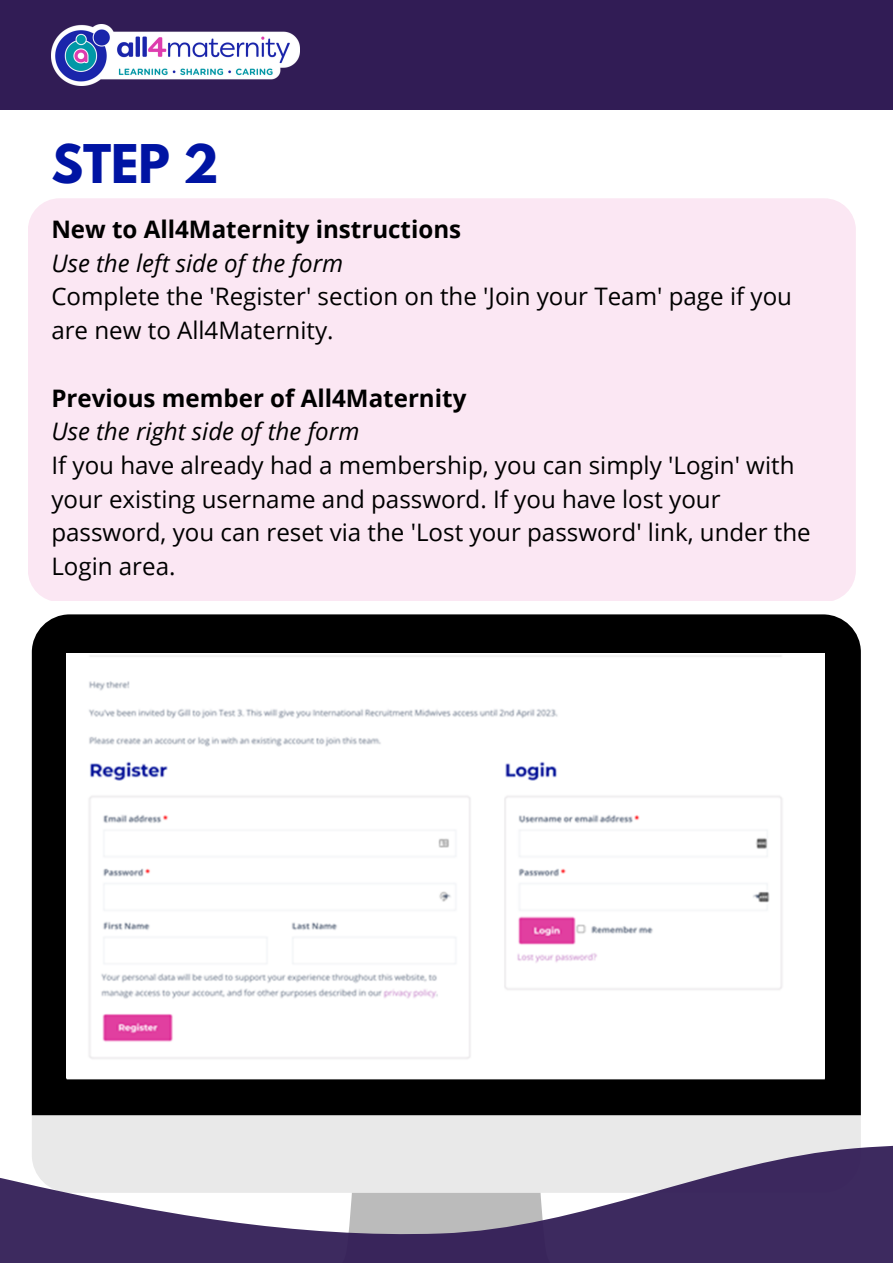
<style>
.page{position:relative;width:893px;height:1264px;background:#fff}
.page>*{position:absolute;margin:0;border:0;box-sizing:border-box;transform-origin:0 0}
.t1{font:700 47.25px "League Spartan";color:#0014a3}
.t2{font:24.15px/33.8px "Open Sans";color:#000}
.t3{font:700 24.15px "Open Sans";color:#000}
.t4{font:italic 24.15px "Open Sans";color:#000}
</style>
<div class="page">
<div style="left:0;top:0;width:892px;height:110px;background:#311c55"></div>
<div style="left:32px;top:614px;width:828px;height:501px;background:#000"></div>
<div style="left:32px;top:1115px;width:828px;height:29px;background:#e9e9e9"></div>
<img style="left:67px;top:653px;width:757px;height:426px">
<div style="left:28px;top:198px;width:827px;height:403px;background:#fbe7f3;border-radius:32px"></div>
<svg style="left:0;top:1144px;width:892px;height:118px;background:#9086a1"></svg>
<img style="left:52px;top:24px;width:247px;height:62px">
<h1 class="t1" style="left:51px;top:140px;width:169px">STEP 2</h1>
<p class="t3" style="left:51px;top:212px;width:411px">New to All4Maternity instructions</p>
<p class="t4" style="left:51px;top:246px;width:293px">Use the left side of the form</p>
<p class="t2" style="left:51px;top:279px;width:742px">Complete the 'Register' section on the 'Join your Team' page if you are new to All4Maternity.</p>
<p class="t3" style="left:51px;top:381px;width:416px">Previous member of All4Maternity</p>
<p class="t4" style="left:51px;top:414px;width:309px">Use the right side of the form</p>
<p class="t2" style="left:51px;top:448px;width:760px">If you have already had a membership, you can simply 'Login' with your existing username and password. If you have lost your password, you can reset via the 'Lost your password' link, under the Login area.</p>
</div>
